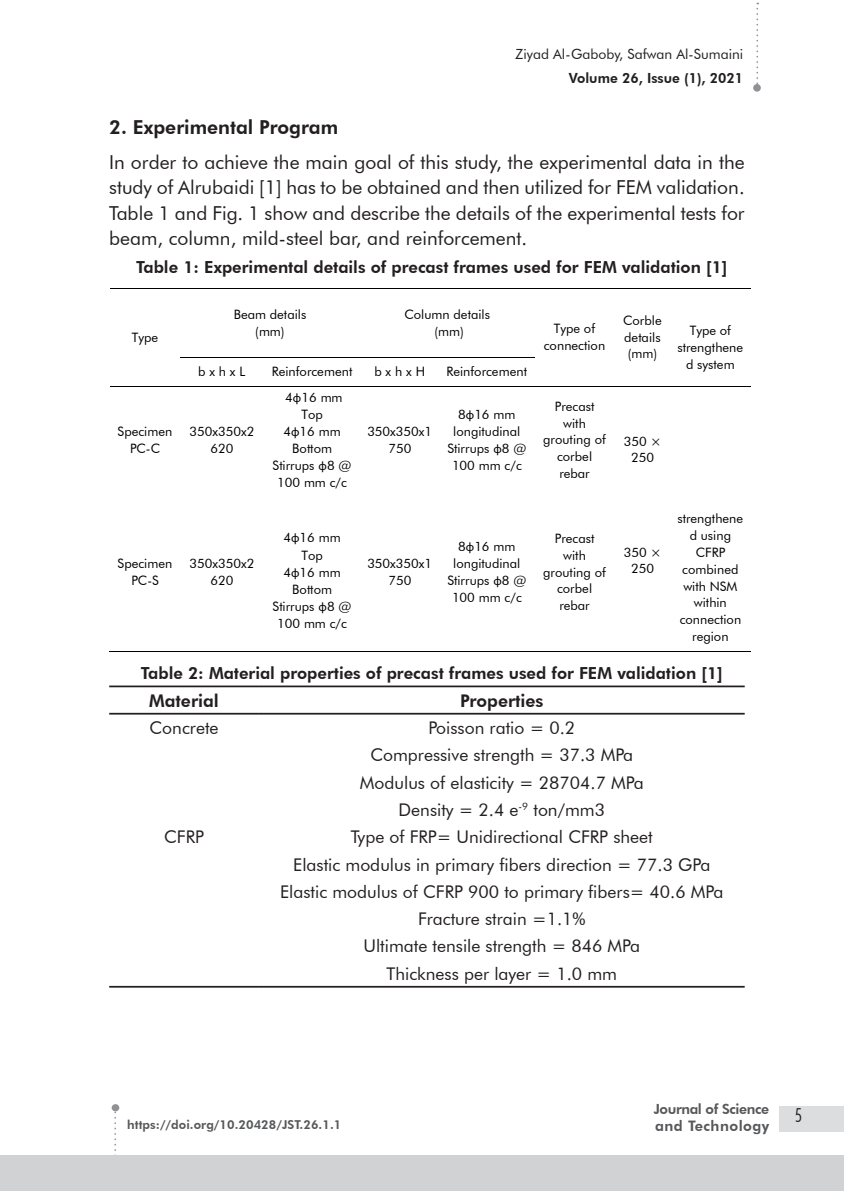
<style>
.page{position:relative;width:844px;height:1191px;background:#fff}
.page>*{position:absolute;margin:0;border:0;box-sizing:border-box;transform-origin:0 0}
.t1{font:19.25px/25.4px "Futura BT";color:#231f20;text-align:justify}
.t2{font:800 19.25px "Futura BT";color:#231f20}
.t3{font:300 condensed 19.25px "Futura BT";color:#231f20}
.t4{font:17.5px/27.3px "Futura BT";color:#231f20;text-align:center}
.t5{font:800 17.5px "Futura BT";color:#231f20}
.t6{font:800 16.62px "Futura BT";color:#231f20}
.t7{font:800 14.53px "Futura BT";letter-spacing:.03em;color:#57585a}
.t8{font:14px "Futura BT";color:#231f20}
.t9{font:800 14px "Futura BT";color:#231f20}
.t10{font:800 14px "Futura BT";letter-spacing:-.025em;color:#57585a}
.t11{font:12.95px/16.8px "Futura BT";color:#000;text-align:center}
.t12{font:800 12.25px "Futura BT";letter-spacing:.005em;color:#57585a}
.s1{font-family:"Calibri"}
</style>
<div class="page">
<svg style="left:756px;top:3px;width:2px;height:81px"></svg>
<div style="left:753px;top:84px;width:7px;height:8px;background:#8f9194;border-radius:50%"></div>
<div style="left:779px;top:1105px;width:64px;height:26px;background:#dcdddf"></div>
<svg style="left:114px;top:1111px;width:2px;height:44px"></svg>
<div style="left:112px;top:1104px;width:7px;height:7px;background:#8f9194;border-radius:50%"></div>
<div style="left:0;top:1155px;width:843px;height:36px;background:#d1d2d4"></div>
<hr style="left:109px;top:685px;width:150px;height:2px;background:#231f20">
<hr style="left:259px;top:685px;width:485px;height:2px;background:#231f20">
<hr style="left:109px;top:713px;width:150px;height:1px;background:#231f20">
<hr style="left:259px;top:713px;width:485px;height:1px;background:#231f20">
<hr style="left:259px;top:986px;width:485px;height:1px;background:#231f20">
<hr style="left:109px;top:986px;width:150px;height:1px;background:#231f20">
<hr style="left:110px;top:288px;width:70px;height:1px;background:#000">
<hr style="left:181px;top:288px;width:179px;height:1px;background:#000">
<hr style="left:361px;top:288px;width:173px;height:1px;background:#000">
<hr style="left:535px;top:288px;width:79px;height:1px;background:#000">
<hr style="left:615px;top:288px;width:55px;height:1px;background:#000">
<hr style="left:671px;top:288px;width:79px;height:1px;background:#000">
<hr style="left:180px;top:357px;width:84px;height:1px;background:#000">
<hr style="left:265px;top:357px;width:95px;height:1px;background:#000">
<hr style="left:361px;top:357px;width:78px;height:1px;background:#000">
<hr style="left:440px;top:357px;width:94px;height:1px;background:#000">
<hr style="left:110px;top:386px;width:70px;height:1px;background:#000">
<hr style="left:181px;top:386px;width:83px;height:1px;background:#000">
<hr style="left:265px;top:386px;width:95px;height:1px;background:#000">
<hr style="left:361px;top:386px;width:78px;height:1px;background:#000">
<hr style="left:440px;top:386px;width:94px;height:1px;background:#000">
<hr style="left:535px;top:386px;width:79px;height:1px;background:#000">
<hr style="left:615px;top:386px;width:55px;height:1px;background:#000">
<hr style="left:671px;top:386px;width:79px;height:1px;background:#000">
<hr style="left:109px;top:651px;width:71px;height:1px;background:#000">
<hr style="left:180px;top:651px;width:84px;height:1px;background:#000">
<hr style="left:264px;top:651px;width:96px;height:1px;background:#000">
<hr style="left:360px;top:651px;width:79px;height:1px;background:#000">
<hr style="left:439px;top:651px;width:95px;height:1px;background:#000">
<hr style="left:534px;top:651px;width:80px;height:1px;background:#000">
<hr style="left:614px;top:651px;width:56px;height:1px;background:#000">
<hr style="left:670px;top:651px;width:80px;height:1px;background:#000">
<p class="t8" style="left:515px;top:46px;width:229px">Ziyad Al-Gaboby, Safwan Al-Sumaini</p>
<p class="t9" style="left:568px;top:70px;width:176px">Volume 26, Issue (1), 2021</p>
<h1 class="t2" style="left:109px;top:115px;width:230px">2. Experimental Program</h1>
<p class="t1" style="left:109px;top:149px;width:636px">In order to achieve the main goal of this study, the experimental data in the study of Alrubaidi [1] has to be obtained and then utilized for FEM validation.<br>Table 1 and Fig. 1 show and describe the details of the experimental tests for beam, column, mild-steel bar, and reinforcement.</p>
<p class="t6" style="left:136px;top:257px;width:592px">Table 1: Experimental details of precast frames used for FEM validation [1]</p>
<p class="t11" style="left:132px;top:328px;width:28px">Type</p>
<p class="t11" style="left:234px;top:306px;width:74px">Beam details (mm)</p>
<p class="t11" style="left:404px;top:306px;width:87px">Column details (mm)</p>
<p class="t11" style="left:198px;top:363px;width:49px">b x h x L</p>
<p class="t11" style="left:272px;top:363px;width:82px">Reinforcement</p>
<p class="t11" style="left:374px;top:363px;width:52px">b x h x H</p>
<p class="t11" style="left:446px;top:363px;width:82px">Reinforcement</p>
<p class="t11" style="left:543px;top:320px;width:63px">Type of connection</p>
<p class="t11" style="left:623px;top:312px;width:40px;text-align:justify">Corble details (mm)</p>
<p class="t11" style="left:677px;top:322px;width:67px">Type of strengthene d system</p>
<p class="t11" style="left:118px;top:423px;width:56px">Specimen<br>PC-C</p>
<p class="t11" style="left:189px;top:423px;width:66px">350x350x2<br>620</p>
<p class="t11" style="left:118px;top:555px;width:56px">Specimen<br>PC-S</p>
<p class="t11" style="left:189px;top:555px;width:66px">350x350x2<br>620</p>
<p class="t11" style="left:272px;top:388px;width:80px">4<span class="s1">φ</span>16 mm<br>Top<br>4<span class="s1">φ</span>16 mm<br>Bottom<br>Stirrups <span class="s1">φ</span>8 @<br>100 mm c/c</p>
<p class="t11" style="left:367px;top:423px;width:66px">350x350x1<br>750</p>
<p class="t11" style="left:272px;top:529px;width:80px">4<span class="s1">φ</span>16 mm<br>Top<br>4<span class="s1">φ</span>16 mm<br>Bottom<br>Stirrups <span class="s1">φ</span>8 @<br>100 mm c/c</p>
<p class="t11" style="left:367px;top:555px;width:66px">350x350x1<br>750</p>
<p class="t11" style="left:447px;top:406px;width:80px">8<span class="s1">φ</span>16 mm longitudinal<br>Stirrups <span class="s1">φ</span>8 @<br>100 mm c/c</p>
<p class="t11" style="left:543px;top:398px;width:64px">Precast with grouting of corbel rebar</p>
<p class="t11" style="left:623px;top:433px;width:39px;line-height:15.6px">350 ×<br>250</p>
<p class="t11" style="left:447px;top:538px;width:80px">8<span class="s1">φ</span>16 mm longitudinal<br>Stirrups <span class="s1">φ</span>8 @<br>100 mm c/c</p>
<p class="t11" style="left:543px;top:530px;width:64px">Precast with grouting of corbel rebar</p>
<p class="t11" style="left:623px;top:544px;width:39px;line-height:15.6px">350 ×<br>250</p>
<p class="t11" style="left:677px;top:510px;width:67px">strengthene d using<br>CFRP combined with NSM within connection region</p>
<p class="t6" style="left:141px;top:662px;width:581px">Table 2: Material properties of precast frames used for FEM validation ]1[</p>
<h2 class="t5" style="left:149px;top:690px;width:71px">Material</h2>
<h2 class="t5" style="left:460px;top:690px;width:85px">Properties</h2>
<h2 class="t4" style="left:149px;top:714px;width:70px">Concrete</h2>
<h2 class="t4" style="left:360px;top:714px;width:285px">Poisson ratio = 0.2<br>Compressive strength = 37.3 MPa<br>Modulus of elasticity = 28704.7 MPa<br>Density = 2.4 e<sup>-9</sup> ton/mm3</h2>
<h2 class="t4" style="left:164px;top:823px;width:41px">CFRP</h2>
<h2 class="t4" style="left:280px;top:823px;width:444px">Type of FRP= Unidirectional CFRP sheet<br>Elastic modulus in primary fibers direction = 77.3 GPa Elastic modulus of CFRP 900 to primary fibers= 40.6 MPa Fracture strain =1.1%<br>Ultimate tensile strength = 846 MPa<br>Thickness per layer = 1.0 mm</h2>
<p class="t12" style="left:127px;top:1117px;width:215px">https://doi.org/10.20428/JST.26.1.1</p>
<p class="t10" style="left:653px;top:1100px;width:117px">Journal of Science</p>
<p class="t7" style="left:655px;top:1117px;width:116px">and Technology</p>
<h1 class="t3" style="left:794px;top:1103px;width:9px">5</h1>
</div>
